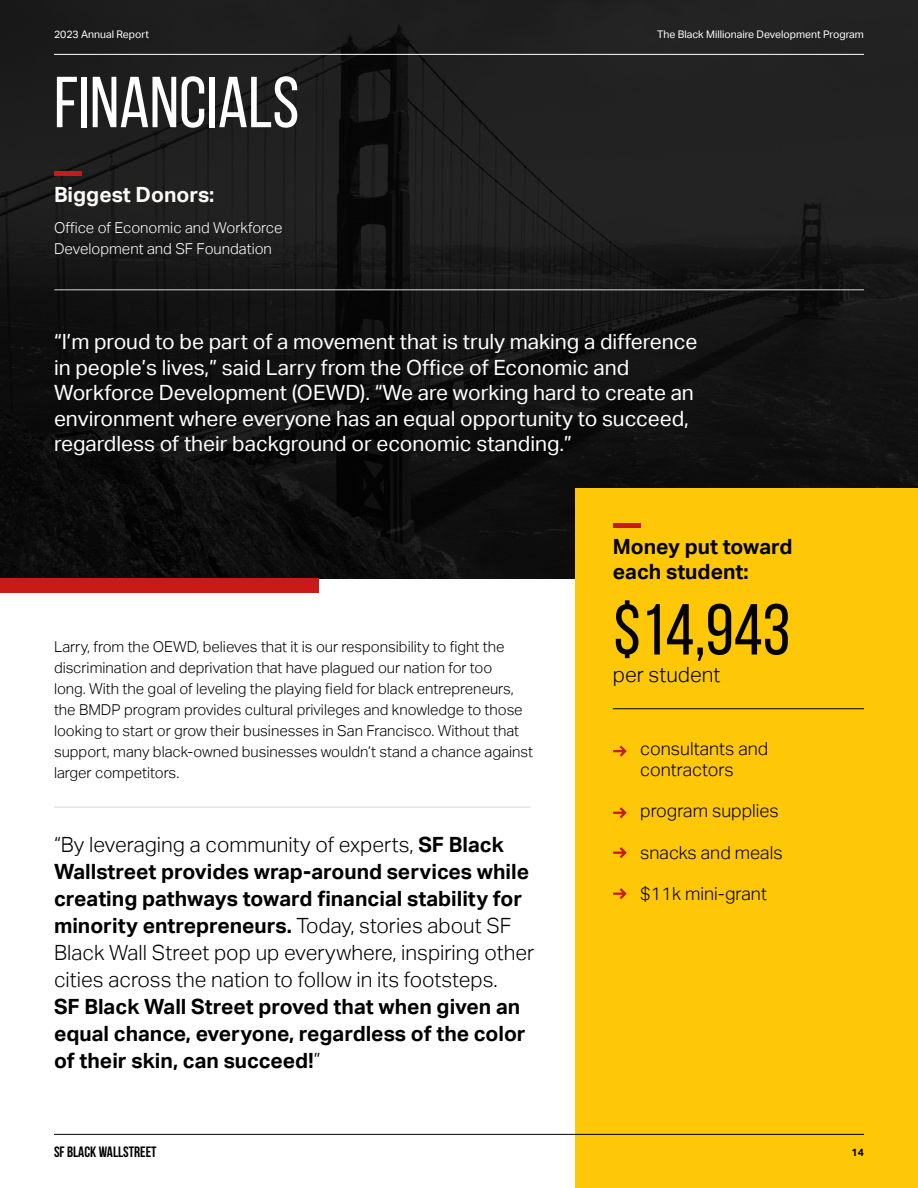
<style>
.page{position:relative;width:918px;height:1188px;background:#fff}
.page>*{position:absolute;margin:0;border:0;box-sizing:border-box;transform-origin:0 0}
.t1{font:72px "Bebas Neue";color:#fff}
.t2{font:72px "Bebas Neue";color:#020203}
.t3{font:300 21px/27px "Aktiv Grotesk";color:#000}
.t4{font:21px/25.5px "Aktiv Grotesk";color:#fff}
.t5{font:700 21px/27px "Aktiv Grotesk";color:#000}
.t6{font:700 21px/25.5px "Aktiv Grotesk";color:#020203}
.t7{font:700 21px "Aktiv Grotesk";color:#fbfaf7}
.t8{font:300 18px/21px "Aktiv Grotesk";color:#000}
.t9{font:300 15px/21px "Aktiv Grotesk";color:#000}
.t10{font:300 15px/21px "Aktiv Grotesk";color:#fff}
.t11{font:700 15px "Bebas Neue";color:#000}
.t12{font:10.5px "Aktiv Grotesk";color:#fff}
.t13{font:700 10.5px "Aktiv Grotesk";color:#000}
.s1{font-weight:700}
.s2{font-weight:300}
</style>
<div class="page">
<svg style="left:0;top:0;width:918px;height:579px;background:#171717"></svg>
<div style="left:576px;top:488px;width:342px;height:700px;background:#fec707"></div>
<div style="left:613px;top:523px;width:27px;height:5px;background:#ca1a17"></div>
<div style="left:54px;top:171px;width:27px;height:5px;background:#ca1a17"></div>
<hr style="left:54px;top:289px;width:810px;height:1px;background:#d6d7d8">
<div style="left:0;top:579px;width:319px;height:14px;background:#ca1a17"></div>
<hr style="left:54px;top:807px;width:476px;height:1px;background:#d6d7d8">
<svg style="left:613px;top:745px;width:14px;height:12px"></svg>
<svg style="left:613px;top:807px;width:14px;height:12px"></svg>
<svg style="left:613px;top:847px;width:14px;height:11px"></svg>
<svg style="left:613px;top:888px;width:14px;height:11px"></svg>
<hr style="left:613px;top:708px;width:251px;height:1px;background:#000">
<hr style="left:54px;top:1134px;width:810px;height:1px;background:#020203">
<hr style="left:54px;top:54px;width:810px;height:1px;background:#fff">
<p class="t12" style="left:54px;top:28px;width:97px">2023 Annual Report</p>
<p class="t12" style="left:657px;top:28px;width:208px">The Black Millionaire Development Program</p>
<h1 class="t1" style="left:54px;top:63px;width:247px">FINANCIALS</h1>
<h2 class="t7" style="left:54px;top:182px;width:162px">Biggest Donors:</h2>
<p class="t10" style="left:54px;top:218px;width:230px">Office of Economic and Workforce<br>Development and SF Foundation</p>
<p class="t4" style="left:54px;top:329px;width:645px">“I’m proud to be part of a movement that is truly making a difference in people’s lives,” said Larry from the Office of Economic and Workforce Development (OEWD). “We are working hard to create an environment where everyone has an equal opportunity to succeed, regardless of their background or economic standing.”</p>
<p class="t9" style="left:54px;top:636px;width:481px">Larry, from the OEWD, believes that it is our responsibility to fight the discrimination and deprivation that have plagued our nation for too<br>long. With the goal of leveling the playing field for black entrepreneurs, the BMDP program provides cultural privileges and knowledge to those looking to start or grow their businesses in San Francisco. Without that support, many black-owned businesses wouldn’t stand a chance against larger competitors.</p>
<p class="t3" style="left:54px;top:832px;width:482px">“By leveraging a community of experts, <span class="s1">SF Black Wallstreet provides wrap-around services while creating pathways toward financial stability for minority entrepreneurs.</span> Today, stories about SF Black Wall Street pop up everywhere, inspiring other cities across the nation to follow in its footsteps.</p>
<h2 class="t5" style="left:54px;top:994px;width:473px">SF Black Wall Street proved that when given an equal chance, everyone, regardless of the color of their skin, can succeed!<span class="s2">”</span></h2>
<h2 class="t6" style="left:613px;top:534px;width:181px">Money put toward each student:</h2>
<h1 class="t2" style="left:613px;top:591px;width:179px">$14,943</h1>
<h2 class="t3" style="left:613px;top:661px;width:109px">per student</h2>
<p class="t8" style="left:640px;top:739px;width:130px">consultants and contractors</p>
<p class="t8" style="left:640px;top:801px;width:140px">program supplies</p>
<p class="t8" style="left:640px;top:842px;width:144px">snacks and meals</p>
<p class="t8" style="left:640px;top:883px;width:128px">$11k mini-grant</p>
<p class="t11" style="left:54px;top:1143px;width:104px">SF BLACK WALLSTREET</p>
<p class="t13" style="left:852px;top:1146px;width:14px">14</p>
</div>
